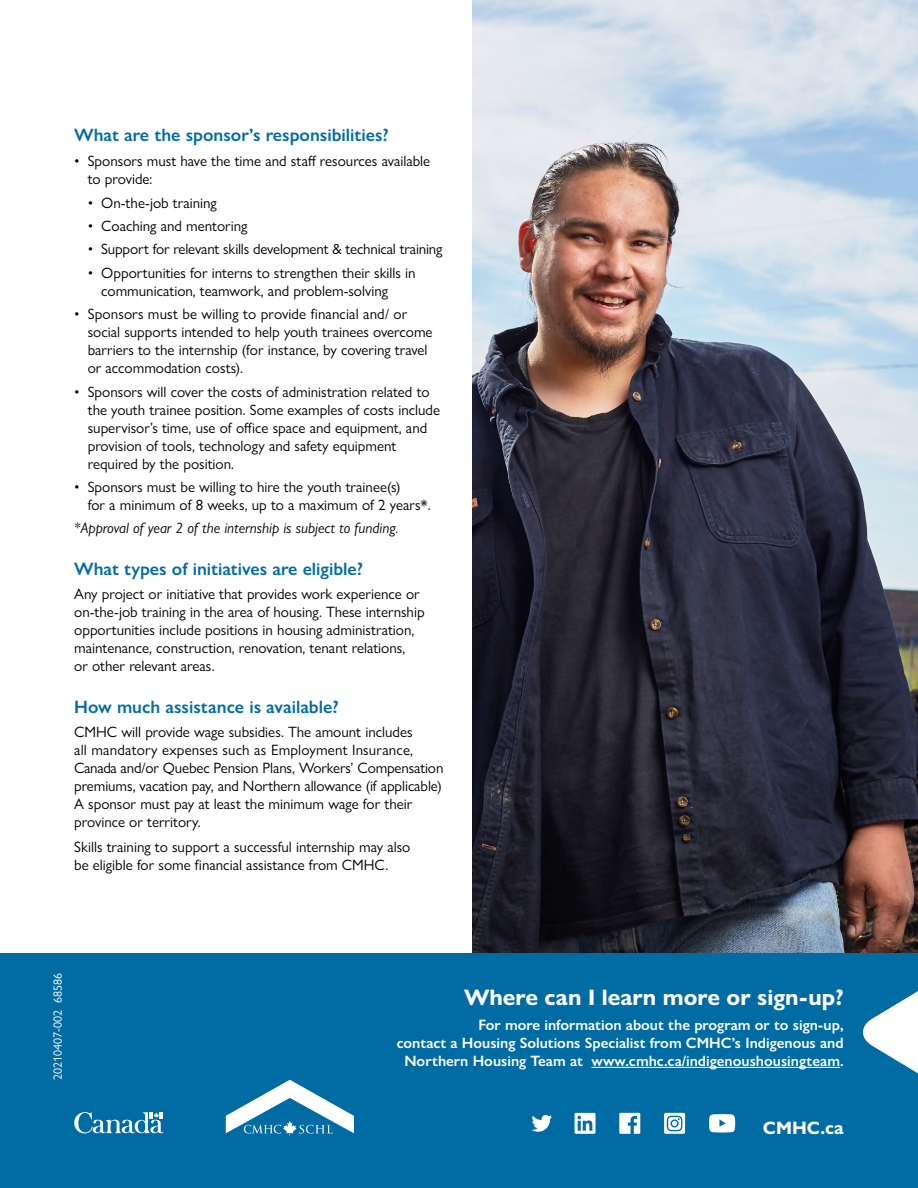
<style>
.page{position:relative;width:918px;height:1188px;background:#fff}
.page>*{position:absolute;margin:0;border:0;box-sizing:border-box;transform-origin:0 0}
.t1{font:700 22.5px "Gill Sans Nova";color:#fff}
.t2{font:600 18px "Gill Sans Nova";color:#006ca3}
.t3{font:700 18px "Gill Sans Nova";color:#fff}
.t4{font:15px/18px "Gill Sans Nova";color:#000}
.t5{font:600 15px/18px "Gill Sans Nova";color:#fff;text-align:right}
.t6{font:italic 15px "Gill Sans Nova";color:#000}
.t7{font:12px "Gill Sans Nova";color:#fff}
</style>
<div class="page">
<img style="left:472px;top:0;width:446px;height:954px">
<div style="left:0;top:954px;width:918px;height:234px;background:#006ca3"></div>
<svg style="left:531px;top:1115px;width:21px;height:17px"></svg>
<svg style="left:575px;top:1113px;width:21px;height:21px"></svg>
<svg style="left:619px;top:1113px;width:21px;height:21px"></svg>
<svg style="left:664px;top:1113px;width:21px;height:21px"></svg>
<svg style="left:709px;top:1114px;width:26px;height:19px"></svg>
<svg style="left:74px;top:1112px;width:90px;height:21px"></svg>
<svg style="left:226px;top:1080px;width:128px;height:56px"></svg>
<hr style="left:591px;top:1067px;width:249px;height:1px;background:#fff">
<svg style="left:863px;top:991px;width:55px;height:83px"></svg>
<p class="t2" style="left:74px;top:124px;width:316px">What are the sponsor’s responsibilities?</p>
<p class="t4" style="left:88px;top:152px;width:344px;text-indent:-14px">• Sponsors must have the time and staff resources available to provide:</p>
<p class="t4" style="left:88px;top:193px;width:131px">• On-the-job training</p>
<p class="t4" style="left:88px;top:217px;width:161px">• Coaching and mentoring</p>
<p class="t4" style="left:88px;top:240px;width:356px">• Support for relevant skills development &amp; technical training</p>
<p class="t4" style="left:101px;top:263px;width:316px;text-indent:-14px">• Opportunities for interns to strengthen their skills in communication, teamwork, and problem-solving</p>
<p class="t4" style="left:88px;top:305px;width:346px;text-indent:-13px">• Sponsors must be willing to provide financial and/ or social supports intended to help youth trainees overcome barriers to the internship (for instance, by covering travel or accommodation costs).</p>
<p class="t4" style="left:88px;top:382px;width:354px;text-indent:-14px">• Sponsors will cover the costs of administration related to the youth trainee position. Some examples of costs include supervisor’s time, use of office space and equipment, and provision of tools, technology and safety equipment required by the position.</p>
<p class="t4" style="left:88px;top:478px;width:344px;text-indent:-14px">• Sponsors must be willing to hire the youth trainee(s)<br>for a minimum of 8 weeks, up to a maximum of 2 years*.</p>
<p class="t6" style="left:74px;top:519px;width:326px">*Approval of year 2 of the internship is subject to funding.</p>
<p class="t2" style="left:74px;top:557px;width:290px">What types of initiatives are eligible?</p>
<p class="t4" style="left:74px;top:585px;width:352px">Any project or initiative that provides work experience or on-the-job training in the area of housing. These internship opportunities include positions in housing administration, maintenance, construction, renovation, tenant relations,<br>or other relevant areas.</p>
<p class="t2" style="left:74px;top:695px;width:266px">How much assistance is available?</p>
<p class="t4" style="left:74px;top:723px;width:371px">CMHC will provide wage subsidies. The amount includes<br>all mandatory expenses such as Employment Insurance, Canada and/or Quebec Pension Plans, Workers’ Compensation premiums, vacation pay, and Northern allowance (if applicable)<br>A sponsor must pay at least the minimum wage for their province or territory.</p>
<p class="t4" style="left:74px;top:838px;width:338px">Skills training to support a successful internship may also be eligible for some financial assistance from CMHC.</p>
<p class="t7" style="left:50px;top:1080px;width:108px;rotate:-90deg">20210407-002 68586</p>
<h1 class="t1" style="left:464px;top:983px;width:381px">Where can I learn more or sign-up?</h1>
<p class="t5" style="left:397px;top:1016px;width:449px">For more information about the program or to sign-up,<br>contact a Housing Solutions Specialist from CMHC’s Indigenous and<br>Northern Housing Team at www.cmhc.ca/indigenoushousingteam.</p>
<p class="t3" style="left:763px;top:1117px;width:82px">CMHC.ca</p>
</div>
